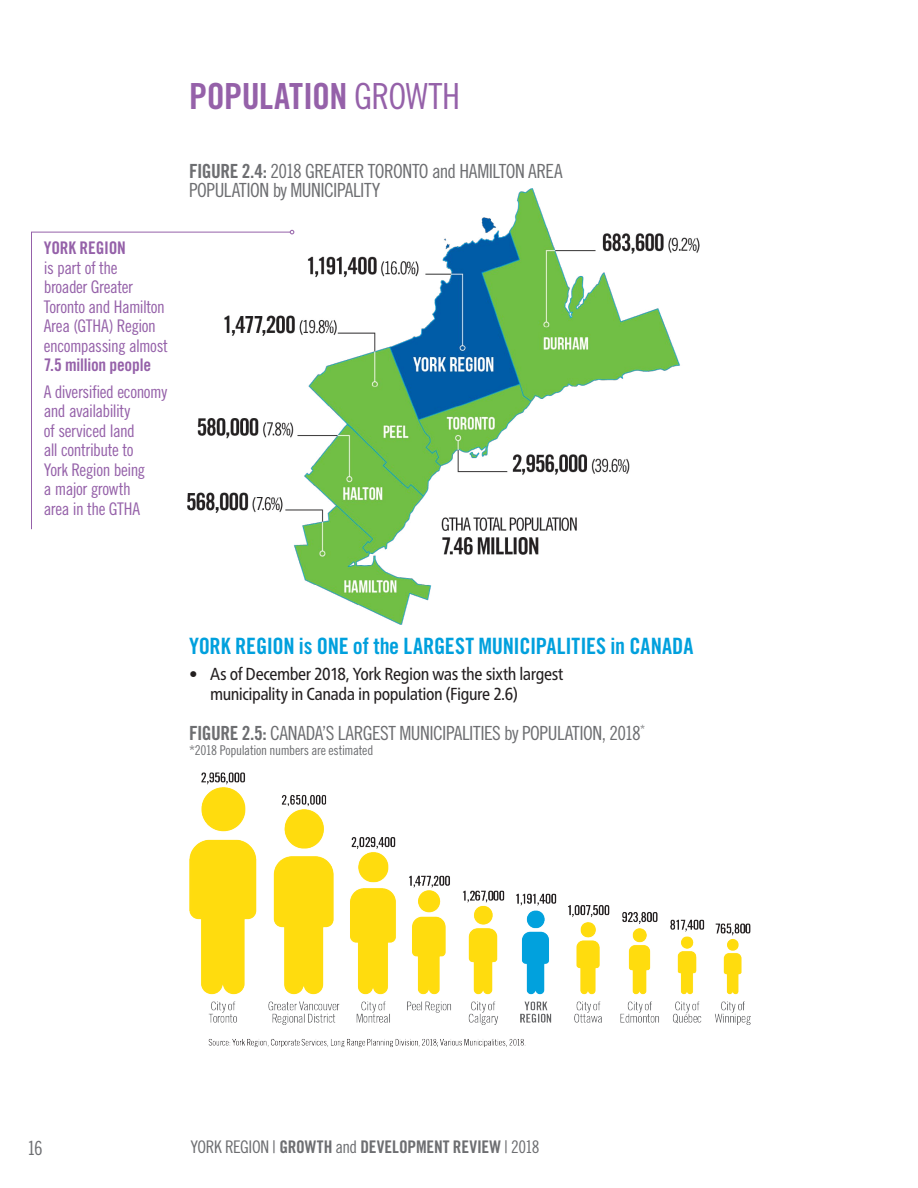
<style>
.page{position:relative;width:918px;height:1188px;background:#fff}
.page>*{position:absolute;margin:0;border:0;box-sizing:border-box;transform-origin:0 0}
.PageHead{font:36px "Trade Gothic LT Pro Bd Cn 20";letter-spacing:-.015em;color:#9561a9}
.PageSubhead{font:22.5px "Trade Gothic LT Pro Bd Cn 20";letter-spacing:-.01em;color:#00a0dd}
.t1{font:19.5px/19.5px "Trade Gothic LT Pro Cn 18";letter-spacing:-.025em;color:#6d6e71}
.callouts{font:17.4px/19.5px "Trade Gothic LT Pro Cn 18";letter-spacing:-.025em;color:#9561a9}
.t2{font:condensed 17.4px/19.5px "Frutiger Neue LT Pro";letter-spacing:-.025em;color:#231f20}
.t3{font:17.4px "Trade Gothic LT Pro Bd Cn 20";color:#6d6e71}
.t4{font:13.5px "Trade Gothic LT Pro Cn 18";letter-spacing:-.02em;color:#6d6e71}
.s1{font-family:"Trade Gothic LT Pro Cn 18"}
.s2{font-family:"Trade Gothic LT Pro Bd Cn 20"}
</style>
<div class="page">
<img style="left:291px;top:189px;width:408px;height:436px">
<img style="left:189px;top:772px;width:561px;height:276px">
<svg style="left:31px;top:231px;width:260px;height:299px"></svg>
<svg style="left:290px;top:230px;width:4px;height:4px"></svg>
<p class="PageHead" style="left:189px;top:74px;width:273px">POPULATION <span class="s1">GROWTH</span></p>
<p class="callouts" style="left:44px;top:238px;width:126px"><span class="s2">YORK REGION<br></span>is part of the<br>broader Greater<br>Toronto and Hamilton<br>Area (GTHA) Region encompassing almost<br><span class="s2">7.5 million people</span></p>
<p class="callouts" style="left:44px;top:382px;width:125px">A diversified economy and availability<br>of serviced land<br>all contribute to<br>York Region being<br>a major growth<br>area in the GTHA</p>
<p class="t1" style="left:189px;top:161px;width:375px"><span class="s2">FIGURE 2.4:</span> 2018 GREATER TORONTO and HAMILTON AREA<br>POPULATION by MUNICIPALITY</p>
<p class="PageSubhead" style="left:189px;top:633px;width:506px">YORK REGION is ONE of the LARGEST MUNICIPALITIES in CANADA</p>
<p class="t2" style="left:210px;top:665px;width:355px;text-indent:-21px">• As of December 2018, York Region was the sixth largest municipality in Canada in population (Figure 2.6)</p>
<p class="t1" style="left:189px;top:723px;width:458px"><span class="s2">FIGURE 2.5:</span> CANADA’S LARGEST MUNICIPALITIES by POPULATION, 2018<sup>*</sup></p>
<p class="t4" style="left:189px;top:742px;width:186px">*2018 Population numbers are estimated</p>
<p class="t1" style="left:27px;top:1138px;width:17px">16</p>
<p class="t3" style="left:191px;top:1137px;width:351px"><span class="s1">YORK REGION |</span> GROWTH <span class="s1">and</span> DEVELOPMENT REVIEW <span class="s1">| 2018</span></p>
</div>
